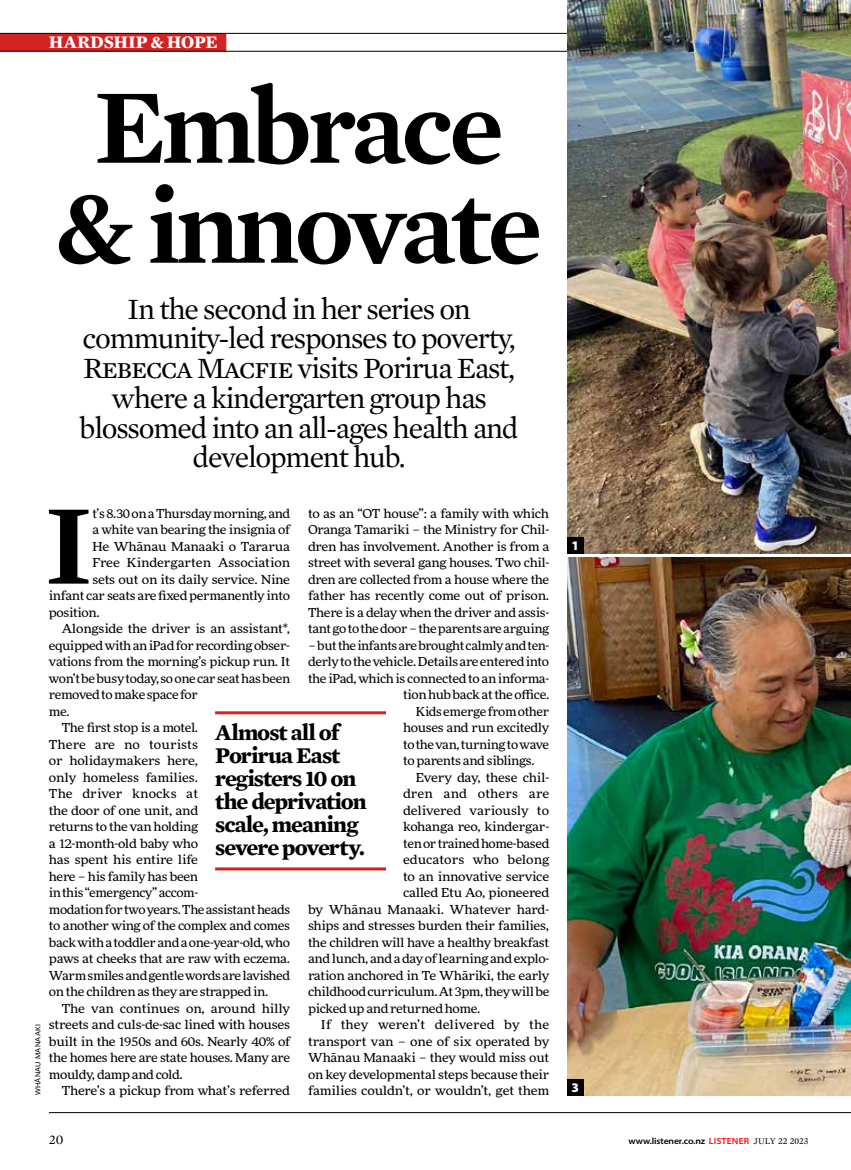
<style>
.page{position:relative;width:851px;height:1170px;background:#fff}
.page>*{position:absolute;margin:0;border:0;box-sizing:border-box;transform-origin:0 0}
.t1{font:600 115.95px "Mercury Text G1";color:#000}
.t2{font:600 108px/99.9px "Mercury Text G1";letter-spacing:-.04em;color:#000;text-align:center}
.t3{font:30px/29.7px "Mercury Text G1";letter-spacing:-.04em;color:#000;text-align:center}
.t4{font:700 22.95px/23px "Mercury Text G1";letter-spacing:-.045em;color:#000}
.t5{font:700 18px "Mercury Text G1";letter-spacing:-.015em;color:#fff}
.t6{font:13.5px "Mercury Text G1";color:#000}
.t7{font:900 13.2px "Myriad Pro";color:#fff}
.t8{font:expanded 12.3px/16.5px "More Pro";letter-spacing:-.025em;color:#000;text-align:justify}
.t9{font:expanded 12.3px "More Pro";letter-spacing:-.005em;color:#000}
.t10{font:expanded 12.3px "More Pro";letter-spacing:.015em;color:#000}
.t11{font:expanded 12.3px "More Pro";letter-spacing:.005em;color:#000}
.t12{font:expanded 12.3px "More Pro";color:#000}
.t13{font:expanded 12.3px "More Pro";letter-spacing:.01em;color:#000}
.t14{font:600 semi-expanded 9px "Myriad Pro";letter-spacing:-.005em;color:#000}
.t15{font:semi-expanded 7.5px "Myriad Pro";letter-spacing:.035em;color:#000}
.s1{color:#ed141b}
.s2{font-family:"Mercury Text G1";font-weight:400;font-stretch:normal}
</style>
<div class="page">
<hr style="left:49px;top:1112px;width:801px;height:1px;background:#000">
<div style="left:0;top:33px;width:226px;height:18px;background:#d22221"></div>
<hr style="left:215px;top:711px;width:171px;height:3px;background:#d22221">
<hr style="left:215px;top:867px;width:171px;height:3px;background:#d22221">
<hr style="left:0;top:33px;width:850px;height:1px;background:#000">
<hr style="left:0;top:51px;width:850px;height:1px;background:#000">
<img style="left:567px;top:0;width:283px;height:553px">
<img style="left:567px;top:557px;width:283px;height:538px">
<div style="left:567px;top:537px;width:16px;height:16px;background:#000"></div>
<div style="left:567px;top:1079px;width:16px;height:16px;background:#000"></div>
<h3 class="t5" style="left:49px;top:28px;width:170px">HARDSHIP &amp; HOPE</h3>
<h2 class="t2" style="left:56px;top:72px;width:487px">Embrace &amp; innovate</h2>
<h3 class="t3" style="left:80px;top:292px;width:440px">In the second in her series on community-led responses to poverty,<br>REBECCA MACFIE visits Porirua East, where a kindergarten group has blossomed into an all-ages health and development hub.</h3>
<p class="t15" style="left:34px;top:1095px;width:73px;rotate:-90deg">WHĀNAU MANAAKI</p>
<p class="t8" style="left:308px;top:504px;width:243px">to as an “OT house”: a family with which Oranga Tamariki – the Ministry for Chil&shy;dren has involvement. Another is from a street with several gang houses. Two chil&shy;dren are collected from a house where the father has recently come out of prison.<br>There is a delay when the driver and assis&shy;tant go to the door – the parents are arguing</p>
<p class="t8" style="left:308px;top:636px;width:242px">– but the infants are brought calmly and ten-</p>
<p class="t8" style="left:308px;top:652px;width:242px">derly to the vehicle. Details are entered into</p>
<p class="t8" style="left:308px;top:669px;width:243px">the iPad, which is connected to an informa-</p>
<p class="t8" style="left:403px;top:685px;width:148px">tion hub back at the office.</p>
<p class="t8" style="left:416px;top:702px;width:135px">Kids emerge from other</p>
<p class="t8" style="left:403px;top:718px;width:148px">houses and run excitedly</p>
<p class="t8" style="left:403px;top:735px;width:148px">to the van, turning to wave</p>
<p class="t8" style="left:403px;top:751px;width:133px">to parents and siblings.</p>
<p class="t8" style="left:416px;top:768px;width:135px">Every day, these chil-</p>
<p class="t10" style="left:403px;top:785px;width:148px">dren and others are</p>
<p class="t12" style="left:403px;top:801px;width:148px">delivered variously to</p>
<p class="t8" style="left:403px;top:817px;width:148px">kohanga reo, kindergar-</p>
<p class="t8" style="left:403px;top:834px;width:148px">ten or trained home-based</p>
<p class="t11" style="left:403px;top:851px;width:148px">educators who belong</p>
<p class="t8" style="left:403px;top:867px;width:148px">to an innovative service</p>
<p class="t8" style="left:403px;top:883px;width:148px">called Etu Ao, pioneered</p>
<p class="t8" style="left:308px;top:900px;width:242px">by Whānau Manaaki. Whatever hard-</p>
<p class="t8" style="left:308px;top:916px;width:242px">ships and stresses burden their families,</p>
<p class="t8" style="left:308px;top:933px;width:242px">the children will have a healthy breakfast</p>
<p class="t8" style="left:308px;top:949px;width:242px">and lunch, and a day of learning and explo-</p>
<p class="t8" style="left:308px;top:966px;width:243px">ration anchored in Te Whāriki, the early</p>
<p class="t8" style="left:308px;top:982px;width:243px">childhood curriculum. At 3pm, they will be</p>
<p class="t8" style="left:308px;top:999px;width:174px">picked up and returned home.</p>
<p class="t10" style="left:321px;top:1016px;width:230px">If they weren’t delivered by the</p>
<p class="t9" style="left:308px;top:1032px;width:243px">transport van – one of six operated by</p>
<p class="t8" style="left:308px;top:1048px;width:242px">Whānau Manaaki – they would miss out</p>
<p class="t8" style="left:308px;top:1065px;width:242px">on key developmental steps because their</p>
<p class="t9" style="left:308px;top:1082px;width:243px">families couldn’t, or wouldn’t, get them</p>
<h1 class="t1" style="left:44px;top:458px;width:50px">I</h1>
<p class="t8" style="left:92px;top:504px;width:199px">t’s 8.30 on a Thursday morning, and</p>
<p class="t8" style="left:92px;top:520px;width:199px">a white van bearing the insignia of</p>
<p class="t8" style="left:92px;top:537px;width:199px">He Whānau Manaaki o Tararua</p>
<p class="t9" style="left:92px;top:554px;width:199px">Free Kindergarten Association</p>
<p class="t8" style="left:92px;top:570px;width:199px">sets out on its daily service. Nine</p>
<p class="t8" style="left:49px;top:586px;width:242px">infant car seats are fixed permanently into</p>
<p class="t8" style="left:49px;top:603px;width:52px">position.</p>
<p class="t8" style="left:62px;top:619px;width:230px">Alongside the driver is an assistant*,</p>
<p class="t8" style="left:49px;top:636px;width:243px">equipped with an iPad for recording obser-</p>
<p class="t8" style="left:49px;top:652px;width:242px">vations from the morning’s pickup run. It</p>
<p class="t8" style="left:49px;top:669px;width:243px">won’t be busy today, so one car seat has been</p>
<p class="t8" style="left:49px;top:685px;width:151px">removed to make space for</p>
<p class="t8" style="left:49px;top:702px;width:22px">me.</p>
<p class="t8" style="left:62px;top:718px;width:138px">The first stop is a motel.</p>
<p class="t11" style="left:49px;top:735px;width:151px">There are no tourists</p>
<p class="t9" style="left:49px;top:752px;width:151px">or holidaymakers here,</p>
<p class="t9" style="left:49px;top:768px;width:150px">only homeless families.</p>
<p class="t13" style="left:49px;top:785px;width:151px">The driver knocks at</p>
<p class="t8" style="left:49px;top:801px;width:151px">the door of one unit, and</p>
<p class="t8" style="left:49px;top:817px;width:151px">returns to the van holding</p>
<p class="t8" style="left:49px;top:834px;width:151px">a 12-month-old baby who</p>
<p class="t8" style="left:49px;top:850px;width:151px">has spent his entire life</p>
<p class="t8" style="left:49px;top:867px;width:151px">here – his family has been</p>
<p class="t8" style="left:49px;top:883px;width:151px">in this “emergency” accom-</p>
<p class="t8" style="left:49px;top:900px;width:243px">modation for two years. The assistant heads</p>
<p class="t8" style="left:49px;top:916px;width:242px">to another wing of the complex and comes</p>
<p class="t8" style="left:49px;top:933px;width:242px">back with a toddler and a one-year-old, who</p>
<p class="t8" style="left:49px;top:949px;width:243px">paws at cheeks that are raw with eczema.</p>
<p class="t8" style="left:49px;top:966px;width:243px">Warm smiles and gentle words are lavished</p>
<p class="t8" style="left:49px;top:982px;width:221px">on the children as they are strapped in.</p>
<p class="t9" style="left:62px;top:999px;width:230px">The van continues on, around hilly</p>
<p class="t8" style="left:49px;top:1015px;width:242px">streets and culs-de-sac lined with houses</p>
<p class="t8" style="left:49px;top:1032px;width:243px">built in the 1950s and 60s. Nearly 40% of</p>
<p class="t8" style="left:49px;top:1048px;width:243px">the homes here are state houses. Many are</p>
<p class="t8" style="left:49px;top:1065px;width:135px">mouldy, damp and cold.</p>
<h3 class="t4" style="left:215px;top:719px;width:153px">Almost all of<br>Porirua East registers 10 on the deprivation scale, meaning severe poverty.</h3>
<p class="t8" style="left:62px;top:1081px;width:230px">There’s a pickup from what’s referred</p>
<p class="t7" style="left:571px;top:538px;width:9px">1</p>
<p class="t7" style="left:571px;top:1080px;width:9px">3</p>
<p class="t6" style="left:49px;top:1130px;width:16px">20</p>
<p class="t14" style="left:628px;top:1136px;width:181px">www.listener.co.nz <span class="s1">LISTENER</span> <span class="s2">JULY 22 2023</span></p>
</div>
